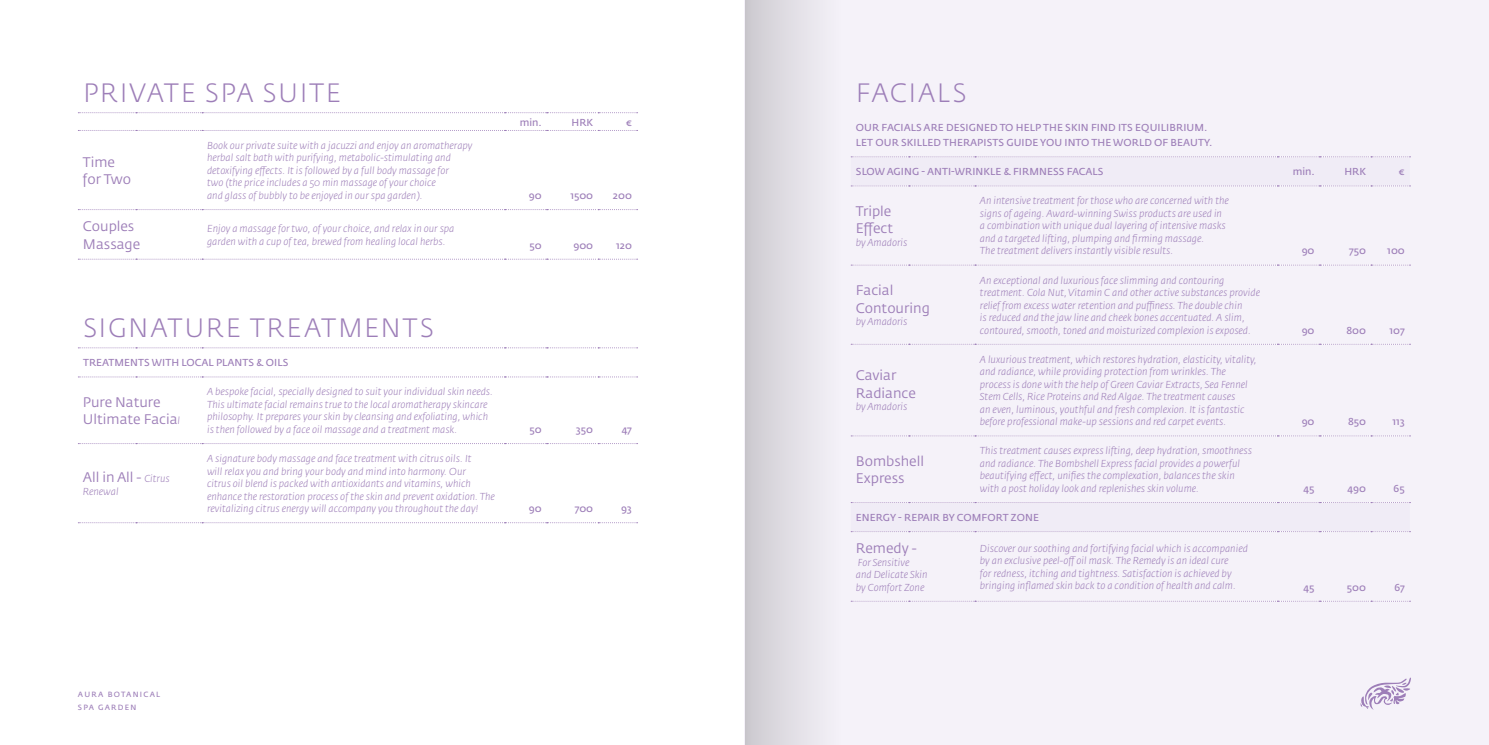
<style>
.page{position:relative;width:1489px;height:745px;background:#fff}
.page>*{position:absolute;margin:0;border:0;box-sizing:border-box;transform-origin:0 0}
.t1{font:300 26.25px "Fedra Sans Pro";letter-spacing:.065em;color:#9d7eb8}
.t2{font:13.75px/17.5px "Fedra Sans Pro";color:#9d7eb8}
.t3{font:italic 300 10px/12.5px "Fedra Sans Pro";color:#9d7eb8}
.t4{font:10px/15px "Fedra Sans Pro";letter-spacing:.01em;color:#9d7eb8}
.t5{font:7.5px/12.5px "Fedra Sans Pro";letter-spacing:.17em;color:#9d7eb8}
.s1{font-weight:300;font-style:italic;font-size:10px}
</style>
<div class="page">
<div style="left:744px;top:0;width:744px;height:744px;background:#f5f2f9"></div>
<svg style="left:1360px;top:678px;width:50px;height:31px"></svg>
<svg style="left:78px;top:130px;width:559px;height:1px"></svg>
<svg style="left:78px;top:209px;width:559px;height:1px"></svg>
<svg style="left:78px;top:259px;width:559px;height:1px"></svg>
<svg style="left:78px;top:347px;width:559px;height:1px"></svg>
<svg style="left:78px;top:376px;width:559px;height:1px"></svg>
<svg style="left:78px;top:443px;width:559px;height:1px"></svg>
<svg style="left:78px;top:522px;width:559px;height:1px"></svg>
<svg style="left:78px;top:112px;width:559px;height:1px"></svg>
<svg style="left:850px;top:157px;width:559px;height:347px"></svg>
<svg style="left:851px;top:156px;width:559px;height:1px"></svg>
<svg style="left:851px;top:185px;width:559px;height:1px"></svg>
<svg style="left:851px;top:264px;width:559px;height:1px"></svg>
<svg style="left:851px;top:344px;width:559px;height:1px"></svg>
<svg style="left:851px;top:435px;width:559px;height:1px"></svg>
<svg style="left:851px;top:502px;width:559px;height:1px"></svg>
<svg style="left:851px;top:531px;width:559px;height:1px"></svg>
<svg style="left:851px;top:600px;width:559px;height:1px"></svg>
<div style="left:745px;top:1px;width:95px;height:742px;background:linear-gradient(to right,#cdcad0,#f5f2f9)"></div>
<h1 class="t1" style="left:83px;top:76px;width:259px">PRIVATE SPA SUITE</h1>
<h2 class="t2" style="left:83px;top:153px;width:50px">Time for Two</h2>
<p class="t3" style="left:207px;top:139px;width:267px">Book our private suite with a jacuzzi and enjoy an aromatherapy herbal salt bath with purifying, metabolic-stimulating and detoxifying effects. It is followed by a full body massage for<br>two (the price includes a 50 min massage of your choice<br>and glass of bubbly to be enjoyed in our spa garden).</p>
<h2 class="t2" style="left:83px;top:217px;width:59px">Couples<br>Massage</h2>
<p class="t3" style="left:207px;top:222px;width:249px">Enjoy a massage for two, of your choice, and relax in our spa garden with a cup of tea, brewed from healing local herbs.</p>
<p class="t4" style="left:520px;top:114px;width:23px">min.</p>
<p class="t4" style="left:571px;top:114px;width:23px">HRK</p>
<p class="t4" style="left:626px;top:114px;width:7px">€</p>
<p class="t4" style="left:529px;top:188px;width:14px">90</p>
<p class="t4" style="left:570px;top:188px;width:24px">1500</p>
<p class="t4" style="left:613px;top:188px;width:20px">200</p>
<p class="t4" style="left:529px;top:237px;width:14px">50</p>
<p class="t4" style="left:573px;top:237px;width:21px">900</p>
<p class="t4" style="left:616px;top:237px;width:17px">120</p>
<h1 class="t1" style="left:83px;top:311px;width:352px">SIGNATURE TREATMENTS</h1>
<p class="t4" style="left:83px;top:355px;width:207px">TREATMENTS WITH LOCAL PLANTS &amp; OILS</p>
<h2 class="t2" style="left:83px;top:393px;width:99px">Pure Nature<br>Ultimate Facia<span class="s1">l</span></h2>
<p class="t3" style="left:207px;top:385px;width:287px">A bespoke facial, specially designed to suit your individual skin needs.<br>This ultimate facial remains true to the local aromatherapy skincare philosophy. It prepares your skin by cleansing and exfoliating, which is then followed by a face oil massage and a treatment mask.</p>
<h2 class="t2" style="left:83px;top:468px;width:88px">All in All - <span class="s1">Citrus</span></h2>
<p class="t3" style="left:83px;top:484px;width:37px">Renewal</p>
<p class="t3" style="left:207px;top:452px;width:289px">A signature body massage and face treatment with citrus oils. It<br>will relax you and bring your body and mind into harmony. Our<br>citrus oil blend is packed with antioxidants and vitamins, which enhance the restoration process of the skin and prevent oxidation. The revitalizing citrus energy will accompany you throughout the day!</p>
<p class="t4" style="left:529px;top:421px;width:14px">50</p>
<p class="t4" style="left:576px;top:421px;width:19px">350</p>
<p class="t4" style="left:622px;top:421px;width:11px">47</p>
<p class="t4" style="left:529px;top:500px;width:14px">90</p>
<p class="t4" style="left:574px;top:500px;width:20px">700</p>
<p class="t4" style="left:621px;top:500px;width:12px">93</p>
<p class="t5" style="left:78px;top:687px;width:84px">AURA BOTANICAL<br>SPA GARDEN</p>
<h1 class="t1" style="left:856px;top:76px;width:112px">FACIALS</h1>
<p class="t4" style="left:855px;top:120px;width:358px">OUR FACIALS ARE DESIGNED TO HELP THE SKIN FIND ITS EQUILIBRIUM.<br>LET OUR SKILLED THERAPISTS GUIDE YOU INTO THE WORLD OF BEAUTY.</p>
<p class="t4" style="left:855px;top:164px;width:249px">SLOW AGING - ANTI-WRINKLE &amp; FIRMNESS FACALS</p>
<p class="t4" style="left:1292px;top:164px;width:23px">min.</p>
<p class="t4" style="left:1344px;top:164px;width:23px">HRK</p>
<p class="t4" style="left:1398px;top:164px;width:7px">€</p>
<h2 class="t2" style="left:855px;top:202px;width:39px">Triple<br>Effect</h2>
<p class="t3" style="left:855px;top:236px;width:53px">by Amadoris</p>
<p class="t3" style="left:979px;top:194px;width:250px">An intensive treatment for those who are concerned with the signs of ageing. Award-winning Swiss products are used in a combination with unique dual layering of intensive masks and a targeted lifting, plumping and firming massage.<br>The treatment delivers instantly visible results.</p>
<p class="t4" style="left:1301px;top:243px;width:14px">90</p>
<p class="t4" style="left:1348px;top:243px;width:18px">750</p>
<p class="t4" style="left:1387px;top:243px;width:19px">100</p>
<h2 class="t2" style="left:855px;top:281px;width:75px">Facial<br>Contouring</h2>
<p class="t3" style="left:855px;top:315px;width:53px">by Amadoris</p>
<h2 class="t2" style="left:855px;top:366px;width:62px">Caviar<br>Radiance</h2>
<p class="t3" style="left:855px;top:400px;width:53px">by Amadoris</p>
<p class="t3" style="left:979px;top:273px;width:281px">An exceptional and luxurious face slimming and contouring treatment. Cola Nut, Vitamin C and other active substances provide relief from excess water retention and puffiness. The double chin<br>is reduced and the jaw line and cheek bones accentuated. A slim, contoured, smooth, toned and moisturized complexion is exposed.</p>
<p class="t3" style="left:979px;top:353px;width:278px">A luxurious treatment, which restores hydration, elasticity, vitality, and radiance, while providing protection from wrinkles. The process is done with the help of Green Caviar Extracts, Sea Fennel Stem Cells, Rice Proteins and Red Algae. The treatment causes<br>an even, luminous, youthful and fresh complexion. It is fantastic before professional make-up sessions and red carpet events.</p>
<h2 class="t2" style="left:855px;top:452px;width:70px">Bombshell<br>Express</h2>
<p class="t3" style="left:979px;top:444px;width:274px">This treatment causes express lifting, deep hydration, smoothness and radiance. The Bombshell Express facial provides a powerful beautifying effect, unifies the complexation, balances the skin with a post holiday look and replenishes skin volume.</p>
<p class="t4" style="left:855px;top:509px;width:184px">ENERGY - REPAIR BY COMFORT ZONE</p>
<h2 class="t2" style="left:855px;top:539px;width:62px">Remedy -</h2>
<p class="t3" style="left:855px;top:555px;width:73px">For Sensitive<br>and Delicate Skin by Comfort Zone</p>
<p class="t3" style="left:979px;top:541px;width:269px">Discover our soothing and fortifying facial which is accompanied by an exclusive peel-off oil mask. The Remedy is an ideal cure<br>for redness, itching and tightness. Satisfaction is achieved by bringing inflamed skin back to a condition of health and calm.</p>
<p class="t4" style="left:1301px;top:322px;width:14px">90</p>
<p class="t4" style="left:1346px;top:322px;width:21px">800</p>
<p class="t4" style="left:1389px;top:322px;width:17px">107</p>
<p class="t4" style="left:1301px;top:414px;width:14px">90</p>
<p class="t4" style="left:1347px;top:414px;width:20px">850</p>
<p class="t4" style="left:1392px;top:414px;width:14px">113</p>
<p class="t4" style="left:1303px;top:480px;width:13px">45</p>
<p class="t4" style="left:1347px;top:480px;width:20px">490</p>
<p class="t4" style="left:1393px;top:480px;width:13px">65</p>
<p class="t4" style="left:1303px;top:579px;width:13px">45</p>
<p class="t4" style="left:1346px;top:579px;width:21px">500</p>
<p class="t4" style="left:1394px;top:579px;width:12px">67</p>
</div>
